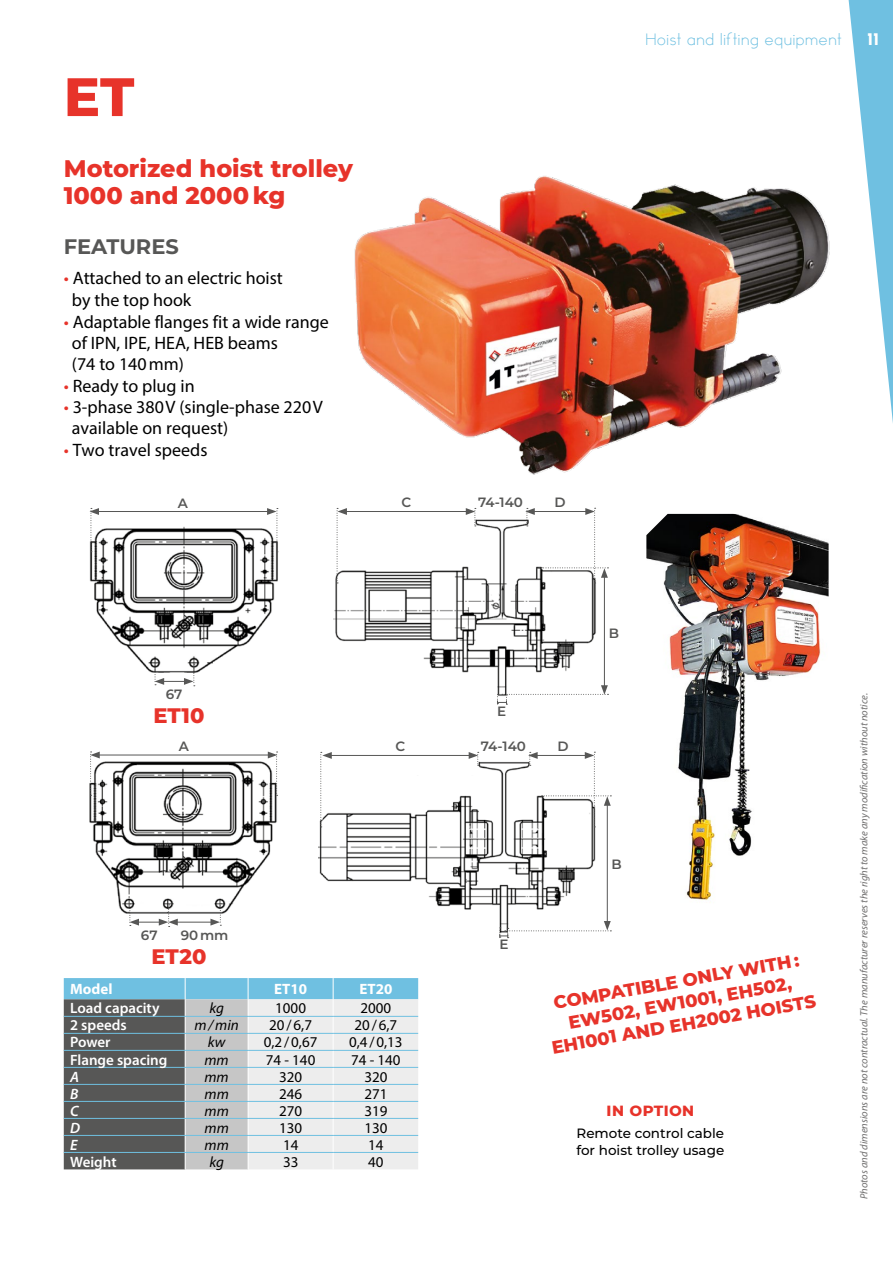
<style>
.page{position:relative;width:893px;height:1263px;background:#fff}
.page>*{position:absolute;margin:0;border:0;box-sizing:border-box;transform-origin:0 0}
.t1{font:800 54px "Montserrat";color:#e7332a}
.t2{font:800 24px/27px "Montserrat";color:#e7332a}
.t3{font:700 21px "Montserrat";color:#575756}
.t4{font:800 21px "Montserrat";color:#e7332a}
.t5{font:18px/21.1px "Myriad Pro";color:#000}
.t6{font:800 18px/21.6px "Montserrat";color:#e7332a;text-align:center}
.t7{font:700 18px "Montserrat";color:#e7332a}
.t8{font:15px "Myriad Pro";color:#000}
.t9{font:600 15px "Myriad Pro";color:#fff}
.t10{font:300 15px "TYPOGRAPHPRO";color:#6fc0e1}
.t11{font:italic 15px "Myriad Pro";color:#000}
.t12{font:700 15px "Myriad Pro";color:#fff}
.t13{font:italic 600 15px "Myriad Pro";color:#fff}
.t14{font:800 15px "TYPOGRAPHPRO";color:#fff}
.t15{font:500 13.5px/16.5px "Montserrat";color:#000}
.t16{font:600 13.5px "Montserrat";color:#575756}
.t17{font:italic 10.5px "Myriad Pro";color:#706f6f}
.s1{color:#e7332a}
</style>
<div class="page">
<svg style="left:848px;top:0;width:45px;height:423px"></svg>
<img style="left:334px;top:518px;width:262px;height:167px">
<img style="left:319px;top:761px;width:277px;height:160px">
<img style="left:89px;top:761px;width:188px;height:153px">
<img style="left:89px;top:526px;width:190px;height:149px">
<img style="left:354px;top:176px;width:476px;height:299px">
<svg style="left:64px;top:978px;width:354px;height:191px;background:#aab4b8"></svg>
<hr style="left:64px;top:1016px;width:121px;height:1px;background:#6fc0e1">
<hr style="left:185px;top:1016px;width:63px;height:1px;background:#6fc0e1">
<hr style="left:248px;top:1016px;width:85px;height:1px;background:#6fc0e1">
<hr style="left:333px;top:1016px;width:85px;height:1px;background:#6fc0e1">
<hr style="left:64px;top:1033px;width:121px;height:1px;background:#6fc0e1">
<hr style="left:185px;top:1033px;width:63px;height:1px;background:#6fc0e1">
<hr style="left:248px;top:1033px;width:85px;height:1px;background:#6fc0e1">
<hr style="left:333px;top:1033px;width:85px;height:1px;background:#6fc0e1">
<hr style="left:64px;top:1050px;width:121px;height:1px;background:#6fc0e1">
<hr style="left:185px;top:1050px;width:63px;height:1px;background:#6fc0e1">
<hr style="left:248px;top:1050px;width:85px;height:1px;background:#6fc0e1">
<hr style="left:333px;top:1050px;width:85px;height:1px;background:#6fc0e1">
<hr style="left:64px;top:1067px;width:121px;height:1px;background:#6fc0e1">
<hr style="left:185px;top:1067px;width:63px;height:1px;background:#6fc0e1">
<hr style="left:248px;top:1067px;width:85px;height:1px;background:#6fc0e1">
<hr style="left:333px;top:1067px;width:85px;height:1px;background:#6fc0e1">
<hr style="left:64px;top:1084px;width:121px;height:1px;background:#6fc0e1">
<hr style="left:185px;top:1084px;width:63px;height:1px;background:#6fc0e1">
<hr style="left:248px;top:1084px;width:85px;height:1px;background:#6fc0e1">
<hr style="left:333px;top:1084px;width:85px;height:1px;background:#6fc0e1">
<hr style="left:64px;top:1101px;width:121px;height:1px;background:#6fc0e1">
<hr style="left:185px;top:1101px;width:63px;height:1px;background:#6fc0e1">
<hr style="left:248px;top:1101px;width:85px;height:1px;background:#6fc0e1">
<hr style="left:333px;top:1101px;width:85px;height:1px;background:#6fc0e1">
<hr style="left:64px;top:1118px;width:121px;height:1px;background:#6fc0e1">
<hr style="left:185px;top:1118px;width:63px;height:1px;background:#6fc0e1">
<hr style="left:248px;top:1118px;width:85px;height:1px;background:#6fc0e1">
<hr style="left:333px;top:1118px;width:85px;height:1px;background:#6fc0e1">
<hr style="left:64px;top:1135px;width:121px;height:1px;background:#6fc0e1">
<hr style="left:185px;top:1135px;width:63px;height:1px;background:#6fc0e1">
<hr style="left:248px;top:1135px;width:85px;height:1px;background:#6fc0e1">
<hr style="left:333px;top:1135px;width:85px;height:1px;background:#6fc0e1">
<hr style="left:64px;top:1152px;width:121px;height:1px;background:#6fc0e1">
<hr style="left:185px;top:1152px;width:63px;height:1px;background:#6fc0e1">
<hr style="left:248px;top:1152px;width:85px;height:1px;background:#6fc0e1">
<hr style="left:333px;top:1152px;width:85px;height:1px;background:#6fc0e1">
<hr style="left:97px;top:511px;width:172px;height:1px;background:#575756">
<svg style="left:90px;top:508px;width:9px;height:44px"></svg>
<hr style="left:97px;top:755px;width:173px;height:1px;background:#575756">
<svg style="left:90px;top:751px;width:10px;height:45px"></svg>
<svg style="left:155px;top:663px;width:40px;height:23px"></svg>
<hr style="left:175px;top:922px;width:38px;height:1px;background:#575756">
<svg style="left:210px;top:903px;width:11px;height:23px"></svg>
<svg style="left:129px;top:903px;width:49px;height:24px"></svg>
<hr style="left:604px;top:575px;width:1px;height:113px;background:#575756">
<hr style="left:607px;top:803px;width:1px;height:120px;background:#575756">
<hr style="left:345px;top:511px;width:123px;height:1px;background:#575756">
<svg style="left:466px;top:508px;width:10px;height:18px"></svg>
<svg style="left:337px;top:508px;width:10px;height:76px"></svg>
<hr style="left:329px;top:755px;width:142px;height:1px;background:#575756">
<svg style="left:469px;top:752px;width:10px;height:14px"></svg>
<svg style="left:320px;top:752px;width:12px;height:75px"></svg>
<svg style="left:525px;top:508px;width:83px;height:76px"></svg>
<svg style="left:528px;top:752px;width:83px;height:75px"></svg>
<svg style="left:497px;top:685px;width:111px;height:20px"></svg>
<svg style="left:499px;top:921px;width:112px;height:17px"></svg>
<svg style="left:267px;top:508px;width:11px;height:44px"></svg>
<svg style="left:268px;top:751px;width:10px;height:45px"></svg>
<img style="left:646px;top:514px;width:183px;height:386px">
<h1 class="t1" style="left:64px;top:57px;width:72px">ET</h1>
<h2 class="t2" style="left:64px;top:154px;width:291px">Motorized hoist trolley<br>1000 and 2000 kg</h2>
<p class="t3" style="left:64px;top:232px;width:117px">FEATURES</p>
<p class="t5" style="left:72px;top:267px;width:212px;line-height:21.6px;text-indent:-8px"><span class="s1">•</span> Attached to an electric hoist by the top hook</p>
<p class="t5" style="left:72px;top:311px;width:258px;text-indent:-8px"><span class="s1">•</span> Adaptable flanges fit a wide range of IPN, IPE, HEA, HEB beams<br>(74 to 140 mm)</p>
<p class="t5" style="left:64px;top:375px;width:132px"><span class="s1">•</span> Ready to plug in</p>
<p class="t5" style="left:72px;top:396px;width:253px;text-indent:-8px"><span class="s1">•</span> 3-phase 380 V (single-phase 220 V available on request)</p>
<p class="t5" style="left:64px;top:439px;width:145px"><span class="s1">•</span> Two travel speeds</p>
<p class="t16" style="left:178px;top:493px;width:12px">A</p>
<p class="t16" style="left:401px;top:493px;width:11px">C</p>
<p class="t16" style="left:166px;top:685px;width:18px">67</p>
<p class="t4" style="left:153px;top:700px;width:53px">ET10</p>
<p class="t16" style="left:179px;top:737px;width:12px">A</p>
<p class="t16" style="left:141px;top:925px;width:18px">67</p>
<p class="t16" style="left:181px;top:925px;width:49px">90 mm</p>
<p class="t4" style="left:151px;top:941px;width:56px">ET20</p>
<p class="t16" style="left:395px;top:737px;width:11px">C</p>
<p class="t12" style="left:70px;top:979px;width:44px">Model</p>
<p class="t12" style="left:274px;top:979px;width:34px">ET10</p>
<p class="t12" style="left:359px;top:979px;width:34px">ET20</p>
<p class="t9" style="left:70px;top:999px;width:91px">Load capacity</p>
<p class="t11" style="left:209px;top:999px;width:16px">kg</p>
<p class="t8" style="left:275px;top:999px;width:32px">1000</p>
<p class="t8" style="left:360px;top:999px;width:32px">2000</p>
<p class="t9" style="left:70px;top:1016px;width:58px">2 speeds</p>
<p class="t11" style="left:194px;top:1016px;width:46px">m/min</p>
<p class="t8" style="left:269px;top:1016px;width:44px">20/6,7</p>
<p class="t8" style="left:354px;top:1016px;width:44px">20/6,7</p>
<p class="t9" style="left:70px;top:1033px;width:42px">Power</p>
<p class="t11" style="left:208px;top:1033px;width:19px">kw</p>
<p class="t8" style="left:264px;top:1033px;width:55px">0,2/0,67</p>
<p class="t8" style="left:349px;top:1033px;width:55px">0,4/0,13</p>
<p class="t9" style="left:70px;top:1050px;width:99px">Flange spacing</p>
<p class="t11" style="left:205px;top:1050px;width:26px">mm</p>
<p class="t8" style="left:266px;top:1050px;width:51px">74 - 140</p>
<p class="t8" style="left:351px;top:1050px;width:51px">74 - 140</p>
<p class="t13" style="left:70px;top:1067px;width:10px">A</p>
<p class="t11" style="left:205px;top:1067px;width:26px">mm</p>
<p class="t8" style="left:279px;top:1067px;width:25px">320</p>
<p class="t8" style="left:364px;top:1067px;width:25px">320</p>
<p class="t13" style="left:70px;top:1084px;width:10px">B</p>
<p class="t11" style="left:205px;top:1084px;width:26px">mm</p>
<p class="t8" style="left:279px;top:1084px;width:25px">246</p>
<p class="t8" style="left:364px;top:1084px;width:25px">271</p>
<p class="t13" style="left:70px;top:1101px;width:10px">C</p>
<p class="t11" style="left:205px;top:1101px;width:26px">mm</p>
<p class="t8" style="left:279px;top:1101px;width:25px">270</p>
<p class="t8" style="left:364px;top:1101px;width:25px">319</p>
<p class="t13" style="left:70px;top:1118px;width:11px">D</p>
<p class="t11" style="left:205px;top:1118px;width:26px">mm</p>
<p class="t8" style="left:279px;top:1118px;width:25px">130</p>
<p class="t8" style="left:364px;top:1118px;width:25px">130</p>
<p class="t13" style="left:70px;top:1135px;width:9px">E</p>
<p class="t11" style="left:205px;top:1135px;width:26px">mm</p>
<p class="t8" style="left:283px;top:1135px;width:17px">14</p>
<p class="t8" style="left:368px;top:1135px;width:17px">14</p>
<p class="t9" style="left:70px;top:1152px;width:48px">Weight</p>
<p class="t11" style="left:209px;top:1152px;width:16px">kg</p>
<p class="t8" style="left:283px;top:1152px;width:17px">33</p>
<p class="t8" style="left:368px;top:1152px;width:17px">40</p>
<p class="t10" style="left:645px;top:30px;width:198px">Hoist and lifting equipment</p>
<p class="t14" style="left:867px;top:28px;width:13px">11</p>
<p class="t16" style="left:478px;top:492px;width:46px">74-140</p>
<p class="t16" style="left:554px;top:493px;width:13px">D</p>
<p class="t16" style="left:497px;top:701px;width:11px">E</p>
<p class="t16" style="left:481px;top:736px;width:46px">74-140</p>
<p class="t16" style="left:557px;top:737px;width:13px">D</p>
<p class="t16" style="left:609px;top:623px;width:12px">B</p>
<p class="t16" style="left:499px;top:935px;width:11px">E</p>
<p class="t16" style="left:611px;top:855px;width:12px">B</p>
<p class="t6" style="left:542px;top:993px;width:269px;rotate:-10deg">COMPATIBLE ONLY WITH :<br>EW502, EW1001, EH502,<br>EH1001 AND EH2002 HOISTS</p>
<p class="t7" style="left:606px;top:1096px;width:90px">in option</p>
<p class="t15" style="left:576px;top:1125px;width:149px">Remote control cable for hoist trolley usage</p>
<p class="t17" style="left:857px;top:1199px;width:507px;rotate:-90deg">Photos and dimensions are not contractual. The manufacturer reserves the right to make any modification without notice.</p>
</div>
